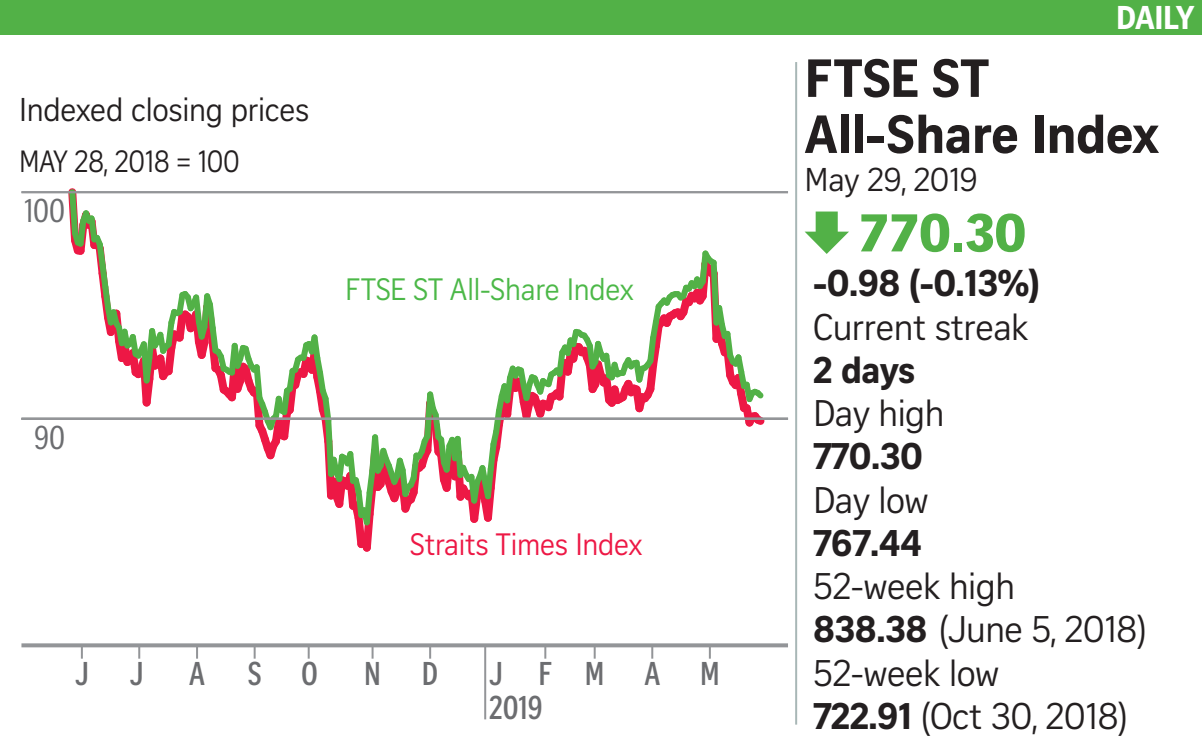
<style>
.page{position:relative;width:1202px;height:749px;background:#fff}
.page>*{position:absolute;margin:0;border:0;box-sizing:border-box;transform-origin:0 0}
.t1{font:700 52px/56px "Curator Serp Text";letter-spacing:-.01em;color:#231f20}
.t2{font:900 52px "Vectora LH";color:#52b147}
.t3{font:36px/43.2px "Curator Serp Text";letter-spacing:-.015em;color:#231f20}
.t4{font:700 36px "Curator Serp Text";letter-spacing:-.015em;color:#231f20}
.t5{font:32px "Curator Serp Text";letter-spacing:-.01em;color:#231f20}
.t6{font:700 32px/34px "Curator Head Cond ST Semi";letter-spacing:1.055em;color:#6c6d70}
.t7{font:700 32px "Curator Serp Text";letter-spacing:-.02em;color:#fff}
.t8{font:32px "Curator Head Cond ST Regular";color:#6c6d70}
.t9{font:30px "Curator Serp Text";letter-spacing:-.01em;color:#4cb848}
.t10{font:30px "Curator Serp Text";letter-spacing:-.01em;color:#ed1845}
.t11{font:30px "Curator Serp Text";letter-spacing:-.01em;color:#231f20;scale:.91 1}
.s1{font-weight:700}
</style>
<div class="page">
<div style="left:0;top:0;width:1202px;height:34px;background:#52b147"></div>
<svg style="left:805px;top:211px;width:44px;height:43px"></svg>
<hr style="left:795px;top:62px;width:2px;height:662px;background:#a8b7b6">
<svg style="left:81px;top:647px;width:2px;height:11px"></svg>
<svg style="left:138px;top:647px;width:2px;height:11px"></svg>
<svg style="left:196px;top:647px;width:2px;height:11px"></svg>
<svg style="left:254px;top:647px;width:2px;height:11px"></svg>
<svg style="left:308px;top:647px;width:2px;height:11px"></svg>
<svg style="left:372px;top:647px;width:2px;height:11px"></svg>
<svg style="left:429px;top:647px;width:2px;height:11px"></svg>
<hr style="left:484px;top:644px;width:2px;height:75px;background:#939598">
<svg style="left:544px;top:647px;width:2px;height:11px"></svg>
<svg style="left:594px;top:647px;width:2px;height:11px"></svg>
<svg style="left:651px;top:647px;width:2px;height:11px"></svg>
<svg style="left:709px;top:647px;width:2px;height:11px"></svg>
<svg style="left:64px;top:188px;width:707px;height:364px"></svg>
<hr style="left:21px;top:417px;width:767px;height:2px;background:#939598">
<hr style="left:21px;top:191px;width:767px;height:2px;background:#939598">
<svg style="left:21px;top:643px;width:767px;height:4px;background:#9c9ea1"></svg>
<p class="t5" style="left:19px;top:91px;width:292px">Indexed closing prices</p>
<p class="t11" style="left:19px;top:144px;width:244px">MAY 28, 2018 = 100</p>
<p class="t8" style="left:25px;top:193px;width:42px">100</p>
<p class="t9" style="left:345px;top:271px;width:290px">FTSE ST All-Share Index</p>
<p class="t8" style="left:34px;top:420px;width:32px">90</p>
<p class="t10" style="left:410px;top:526px;width:234px">Straits Times Index</p>
<p class="t6" style="left:75px;top:657px;width:15px">J</p>
<p class="t6" style="left:130px;top:657px;width:15px">J</p>
<p class="t6" style="left:189px;top:657px;width:17px">A</p>
<p class="t6" style="left:248px;top:657px;width:72px">S O</p>
<p class="t6" style="left:364px;top:657px;width:18px">N</p>
<p class="t6" style="left:422px;top:657px;width:18px">D</p>
<p class="t6" style="left:489px;top:657px;width:232px">JFMAM<br>2019</p>
<p class="t7" style="left:1116px;top:-2px;width:79px">DAILY</p>
<h1 class="t1" style="left:805px;top:50px;width:356px">FTSE ST<br>All-Share Index</h1>
<p class="t5" style="left:805px;top:161px;width:175px">May 29, 2019</p>
<h1 class="t2" style="left:859px;top:200px;width:168px">770.30</h1>
<p class="t4" style="left:813px;top:262px;width:228px">-0.98 (-0.13%)</p>
<p class="t3" style="left:813px;top:305px;width:217px">Current streak</p>
<p class="t4" style="left:813px;top:348px;width:104px">2 days</p>
<p class="t3" style="left:813px;top:391px;width:133px">Day high</p>
<p class="t4" style="left:813px;top:434px;width:111px">770.30</p>
<p class="t3" style="left:813px;top:478px;width:117px">Day low</p>
<p class="t4" style="left:813px;top:521px;width:110px">767.44</p>
<p class="t3" style="left:813px;top:564px;width:335px">52-week high<br><span class="s1">838.38</span> (June 5, 2018)<br>52-week low<br><span class="s1">722.91</span> (Oct 30, 2018)</p>
</div>
